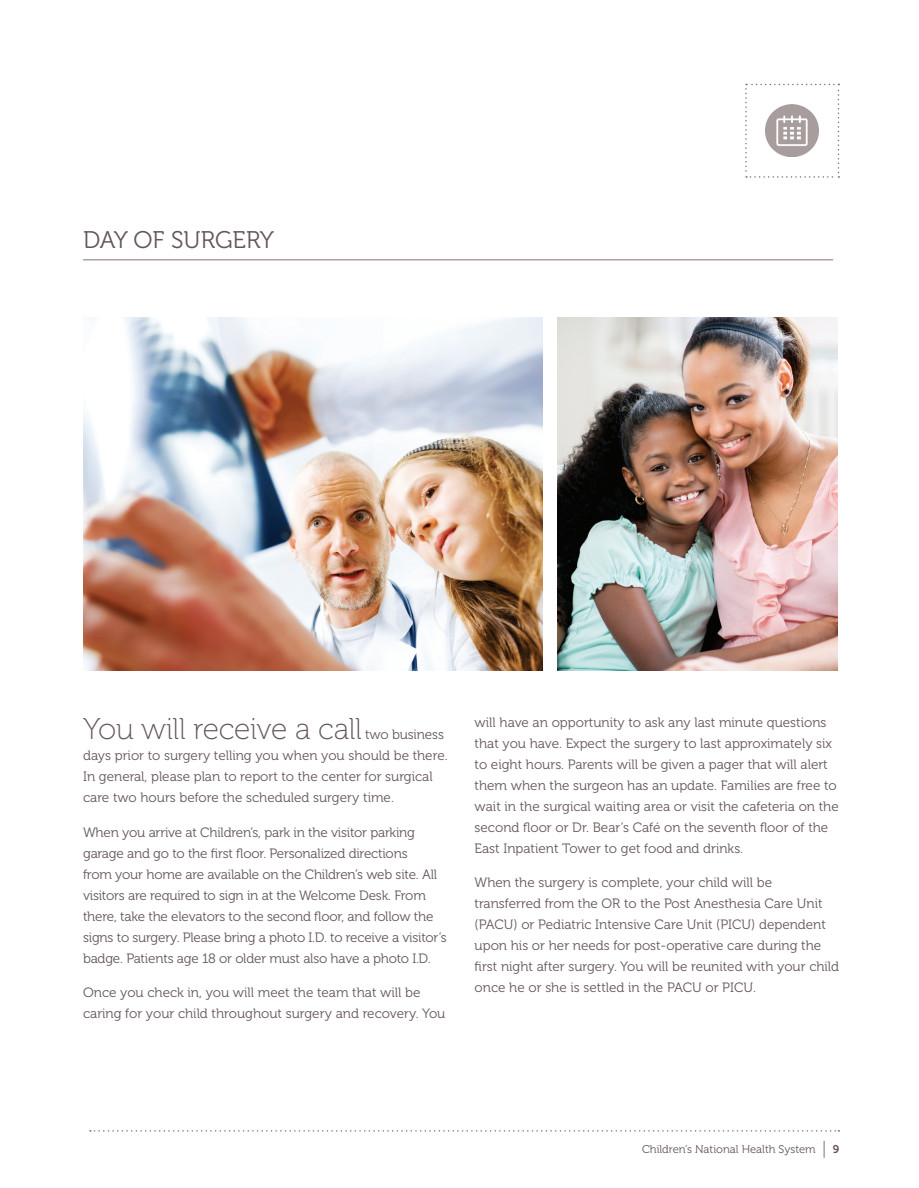
<style>
.page{position:relative;width:919px;height:1188px;background:#fff}
.page>*{position:absolute;margin:0;border:0;box-sizing:border-box;transform-origin:0 0}
.Body{font:30px "Museo 100";letter-spacing:-.01em;color:#645556}
.t1{font:24px "Museo 300";letter-spacing:-.005em;color:#645556}
.Body-2{font:13.5px/21px "Museo 300";color:#645556}
.t2{font:11.25px "Museo 300";color:#645556}
.s1{font-family:"Museo 100";font-size:18px}
.s2{font-family:"Museo 700"}
</style>
<div class="page">
<svg style="left:90px;top:1130px;width:749px;height:1px"></svg>
<hr style="left:83px;top:259px;width:750px;height:1px;background:#877269">
<img style="left:83px;top:318px;width:459px;height:352px">
<img style="left:557px;top:318px;width:281px;height:352px">
<svg style="left:745px;top:84px;width:94px;height:94px"></svg>
<img style="left:766px;top:104px;width:52px;height:53px">
<h2 class="t1" style="left:83px;top:226px;width:192px">DAY OF SURGERY</h2>
<p class="Body" style="left:83px;top:712px;width:280px">You will receive a call</p>
<p class="Body-2" style="left:83px;top:724px;width:366px;text-indent:282px">two business days prior to surgery telling you when you should be there.<br>In general, please plan to report to the center for surgical care two hours before the scheduled surgery time.</p>
<p class="Body-2" style="left:83px;top:821px;width:365px">When you arrive at Children’s, park in the visitor parking garage and go to the first floor. Personalized directions<br>from your home are available on the Children’s web site. All visitors are required to sign in at the Welcome Desk. From there, take the elevators to the second floor, and follow the signs to surgery. Please bring a photo I.D. to receive a visitor’s badge. Patients age 18 or older must also have a photo I.D.</p>
<p class="Body-2" style="left:83px;top:982px;width:364px">Once you check in, you will meet the team that will be caring for your child throughout surgery and recovery. You</p>
<p class="Body-2" style="left:475px;top:711px;width:366px">will have an opportunity to ask any last minute questions that you have. Expect the surgery to last approximately six to eight hours. Parents will be given a pager that will alert them when the surgeon has an update. Families are free to wait in the surgical waiting area or visit the cafeteria on the second floor or Dr. Bear’s Café on the seventh floor of the East Inpatient Tower to get food and drinks.</p>
<p class="Body-2" style="left:475px;top:872px;width:366px">When the surgery is complete, your child will be transferred from the OR to the Post Anesthesia Care Unit (PACU) or Pediatric Intensive Care Unit (PICU) dependent upon his or her needs for post-operative care during the first night after surgery. You will be reunited with your child once he or she is settled in the PACU or PICU.</p>
<p class="t2" style="left:642px;top:1143px;width:199px">Children’s National Health System <span class="s1">|</span> <span class="s2">9</span></p>
</div>
